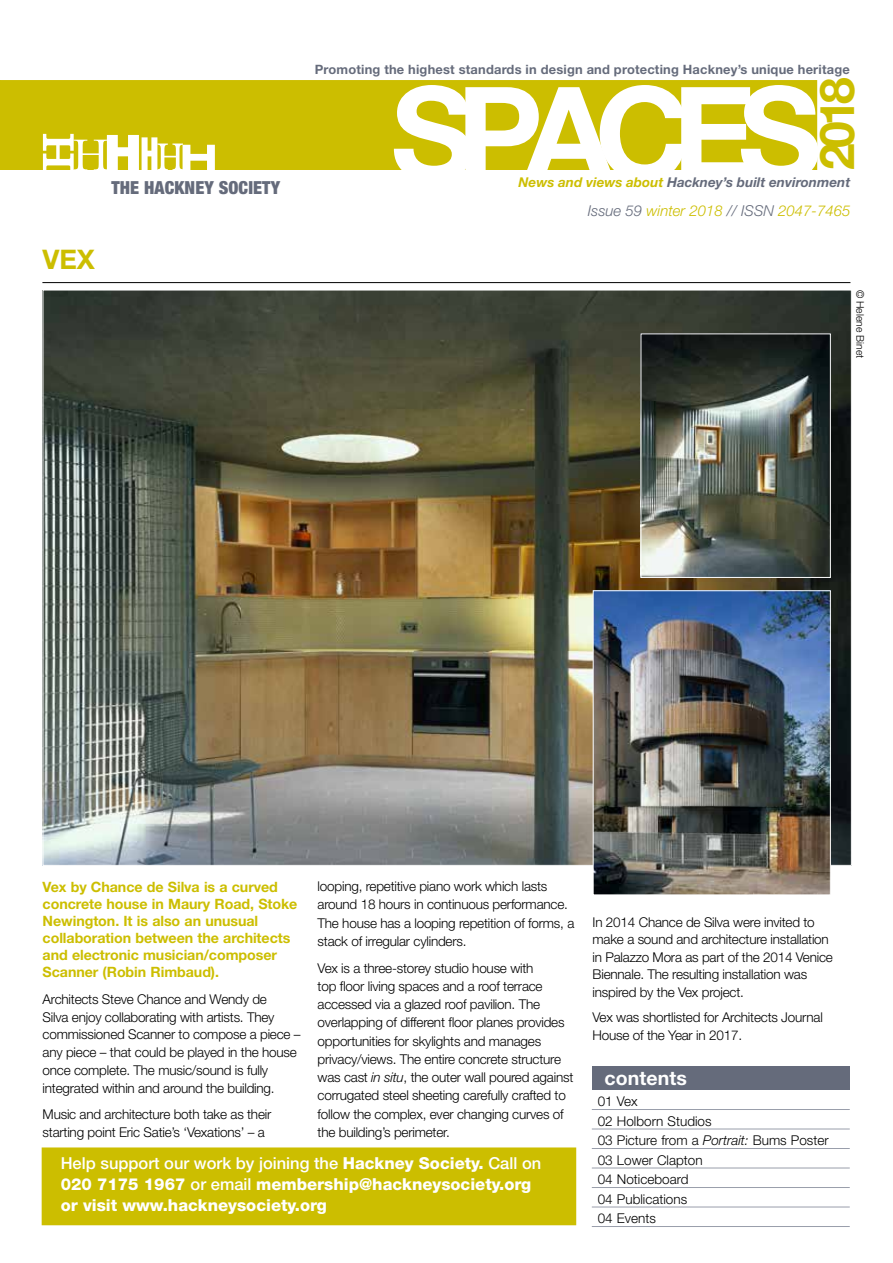
<style>
.page{position:relative;width:893px;height:1263px;background:#fff}
.page>*{position:absolute;margin:0;border:0;box-sizing:border-box;transform-origin:0 0}
.t1{font:700 129px "Helvetica Neue LT";letter-spacing:-.14em;color:#fff}
.t2{font:700 48px "Helvetica Neue LT";color:#ccbe00}
.t3{font:700 27px "Helvetica Neue LT";color:#ccbe00}
.t4{font:700 19.5px "Helvetica Neue LT";letter-spacing:.005em;color:#fff}
.t5{font:900 condensed 18px "Helvetica Neue LT";letter-spacing:.005em;color:#656b7b}
.t6{font:800 16.5px/21px "Helvetica Neue LT";color:#fff}
.t7{font:italic 300 15px "Helvetica Neue LT";color:#ccbe00}
.t8{font:700 14.25px/17.1px "Helvetica Neue LT";letter-spacing:-.005em;color:#ccbe00}
.t9{font:300 13.5px/18.3px "Helvetica Neue LT";letter-spacing:-.015em;color:#000}
.t10{font:italic 700 13.5px "Helvetica Neue LT";color:#656b7b}
.t11{font:700 12.9px "Helvetica Neue LT";letter-spacing:.015em;color:#656b7b}
.t12{font:300 10.5px "Helvetica Neue LT";color:#000}
.s1{color:#ccbe00}
.s2{color:#656b7b}
.s3{font-style:italic}
.s4{font-weight:500}
</style>
<div class="page">
<div style="left:0;top:81px;width:816px;height:88px;background:#ccbe00"></div>
<div style="left:0;top:80px;width:817px;height:90px;border:2px solid #ccbe00"></div>
<svg style="left:43px;top:134px;width:172px;height:36px"></svg>
<div style="left:42px;top:1147px;width:534px;height:78px;background:#ccbe00;border:2px solid #ccbe00"></div>
<hr style="left:42px;top:282px;width:808px;height:1px;background:#000">
<div style="left:592px;top:1066px;width:258px;height:23px;background:#656b7b"></div>
<hr style="left:592px;top:1109px;width:258px;height:1px;background:#999eab">
<hr style="left:592px;top:1128px;width:258px;height:1px;background:#999eab">
<hr style="left:592px;top:1148px;width:258px;height:1px;background:#999eab">
<hr style="left:592px;top:1167px;width:258px;height:1px;background:#999eab">
<hr style="left:592px;top:1187px;width:258px;height:1px;background:#999eab">
<hr style="left:592px;top:1206px;width:258px;height:1px;background:#999eab">
<hr style="left:592px;top:1226px;width:258px;height:1px;background:#999eab">
<img style="left:45px;top:292px;width:805px;height:572px">
<img style="left:643px;top:336px;width:186px;height:240px">
<div style="left:641px;top:334px;width:190px;height:244px;border:1px solid #fff"></div>
<img style="left:595px;top:592px;width:234px;height:301px">
<div style="left:593px;top:590px;width:238px;height:305px;border:1px solid #fff"></div>
<h3 class="t5" style="left:111px;top:176px;width:170px">THE HACKNEY SOCIETY</h3>
<h3 class="t3" style="left:42px;top:243px;width:54px">VEX</h3>
<p class="t11" style="left:315px;top:61px;width:537px">Promoting the highest standards in design and protecting Hackney’s unique heritage</p>
<h1 class="t1" style="left:391px;top:54px;width:432px">SPACES</h1>
<h2 class="t2" style="left:807px;top:170px;width:94px;rotate:-90deg">2018</h2>
<p class="t10" style="left:519px;top:174px;width:333px"><span class="s1">News and views about</span> Hackney’s built environment</p>
<p class="t7" style="left:588px;top:202px;width:264px"><span class="s2">Issue 59</span> winter 2018 <span class="s2">// ISSN</span> 2047-7465</p>
<p class="t12" style="left:866px;top:290px;width:70px;rotate:90deg">© Helene Binet</p>
<p class="t8" style="left:43px;top:877px;width:256px">Vex by Chance de Silva is a curved concrete house in Maury Road, Stoke Newington. It is also an unusual collaboration between the architects and electronic musician/composer Scanner (Robin Rimbaud).</p>
<p class="t9" style="left:43px;top:990px;width:259px;line-height:17.9px">Architects Steve Chance and Wendy de<br>Silva enjoy collaborating with artists. They commissioned Scanner to compose a piece – any piece – that could be played in the house once complete. The music/sound is fully integrated within and around the building.</p>
<p class="t9" style="left:43px;top:1105px;width:230px;line-height:17.9px">Music and architecture both take as their starting point Eric Satie’s ‘Vexations’ – a</p>
<p class="t9" style="left:318px;top:877px;width:258px">looping, repetitive piano work which lasts around 18 hours in continuous performance.<br>The house has a looping repetition of forms, a stack of irregular cylinders.</p>
<p class="t9" style="left:318px;top:958px;width:257px">Vex is a three-storey studio house with<br>top floor living spaces and a roof terrace accessed via a glazed roof pavilion. The overlapping of different floor planes provides opportunities for skylights and manages privacy/views. The entire concrete structure was cast <span class="s3">in situ</span>, the outer wall poured against corrugated steel sheeting carefully crafted to follow the complex, ever changing curves of the building’s perimeter.</p>
<p class="t6" style="left:61px;top:1153px;width:482px"><span class="s4">Help support our work by joining the</span> Hackney Society. <span class="s4">Call on<br></span>020 7175 1967 <span class="s4">or email</span> membership@hackneysociety.org or visit www.hackneysociety.org</p>
<p class="t9" style="left:593px;top:913px;width:242px;line-height:17.4px">In 2014 Chance de Silva were invited to make a sound and architecture installation in Palazzo Mora as part of the 2014 Venice Biennale. The resulting installation was inspired by the Vex project.</p>
<p class="t9" style="left:593px;top:1009px;width:232px;line-height:17.4px">Vex was shortlisted for Architects Journal<br>House of the Year in 2017.</p>
<h3 class="t4" style="left:605px;top:1066px;width:84px">contents</h3>
<p class="t9" style="left:598px;top:1091px;width:232px;line-height:19.5px">01 Vex<br>02 Holborn Studios<br>03 Picture from a <span class="s3">Portrait:</span> Bums Poster<br>03 Lower Clapton<br>04 Noticeboard<br>04 Publications<br>04 Events</p>
</div>
